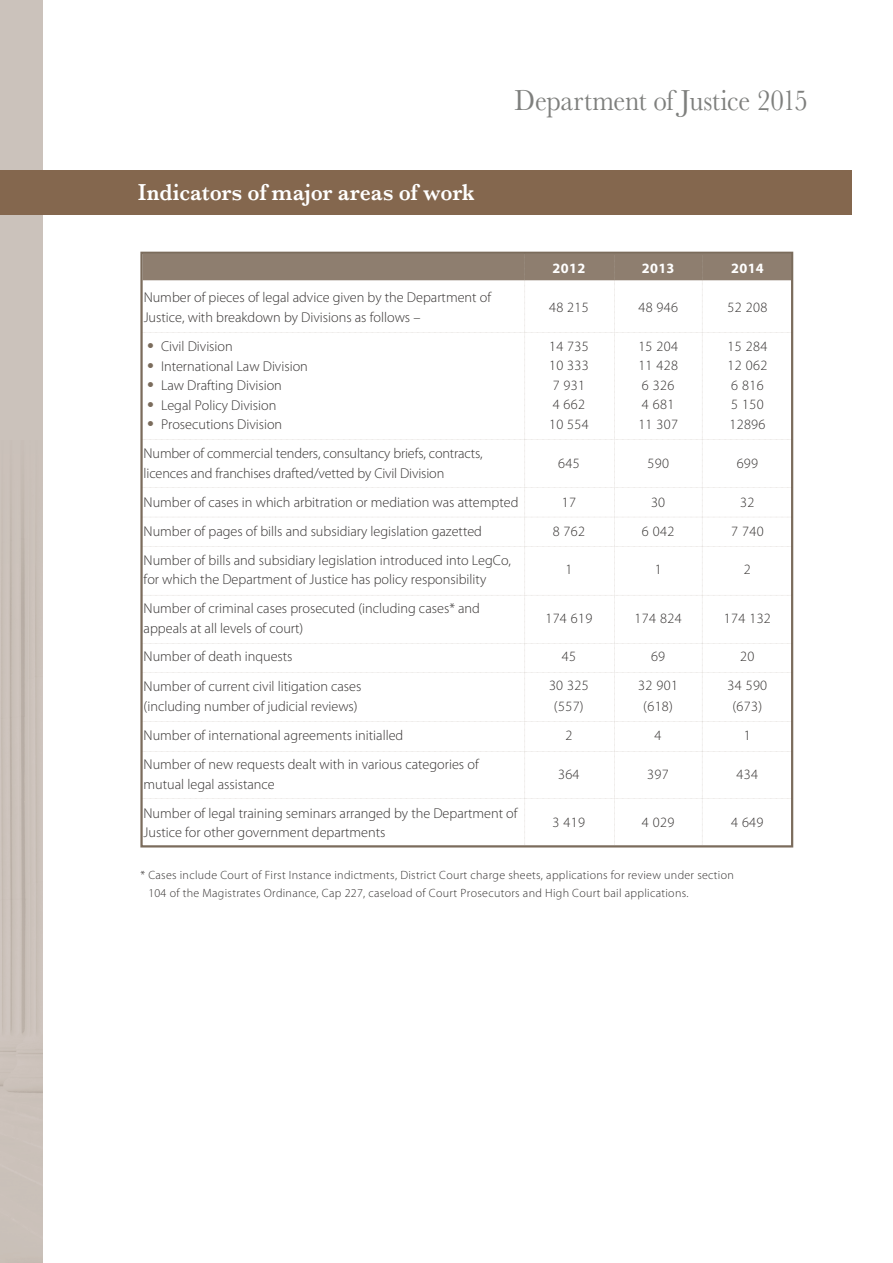
<style>
.page{position:relative;width:893px;height:1263px;background:#fff}
.page>*{position:absolute;margin:0;border:0;box-sizing:border-box;transform-origin:0 0}
.t1{font:30px "Baskerville";letter-spacing:-.01em;color:#7e7f7d;scale:.9 1}
.t2{font:600 24px "Baskerville";color:#fff;scale:.9 1}
.t3{font:300 14.25px/19.5px "Myriad Pro";color:#343130}
.t4{font:300 14.25px/19.5px "Myriad Pro";letter-spacing:.025em;color:#343130}
.t5{font:700 14.25px "Myriad Pro";letter-spacing:.025em;color:#fff}
.t6{font:300 12px/18px "Myriad Pro";letter-spacing:.025em;color:#343130}
.s1{font-family:"M Hei HK Light E Ten B5 H";font-weight:400;color:#7b6c5c}
</style>
<div class="page">
<div style="left:0;top:0;width:43px;height:1263px;background:#cbc2bb"></div>
<img style="left:0;top:494px;width:43px;height:599px">
<div style="left:0;top:170px;width:851px;height:45px;background:#84674e"></div>
<svg style="left:141px;top:252px;width:652px;height:593px"></svg>
<h2 class="t2" style="left:138px;top:178px;width:375px">Indicators of major areas of work</h2>
<h1 class="t1" style="left:515px;top:83px;width:328px">Department of Justice 2015</h1>
<p class="t5" style="left:553px;top:260px;width:34px">2012</p>
<p class="t5" style="left:642px;top:260px;width:34px">2013</p>
<p class="t5" style="left:731px;top:260px;width:34px">2014</p>
<p class="t3" style="left:144px;top:289px;width:349px">Number of pieces of legal advice given by the Department of<br>Justice, with breakdown by Divisions as follows –</p>
<p class="t3" style="left:549px;top:298px;width:41px">48 215</p>
<p class="t3" style="left:638px;top:298px;width:41px">48 946</p>
<p class="t3" style="left:728px;top:298px;width:41px">52 208</p>
<p class="t3" style="left:144px;top:338px;width:166px"><span class="s1">‧</span> Civil Division<br><span class="s1">‧</span> International Law Division <span class="s1">‧</span> Law Drafting Division<br><span class="s1">‧</span> Legal Policy Division<br><span class="s1">‧</span> Prosecutions Division</p>
<p class="t4" style="left:549px;top:337px;width:41px">14 735<br>10 333<br>7 931<br>4 662<br>10 554</p>
<p class="t4" style="left:638px;top:337px;width:41px">15 204<br>11 428<br>6 326<br>4 681<br>11 307</p>
<p class="t4" style="left:728px;top:337px;width:41px">15 284<br>12 062<br>6 816<br>5 150<br>12896</p>
<p class="t3" style="left:144px;top:445px;width:341px">Number of commercial tenders, consultancy briefs, contracts, licences and franchises drafted/vetted by Civil Division</p>
<p class="t3" style="left:558px;top:454px;width:23px">645</p>
<p class="t3" style="left:647px;top:454px;width:23px">590</p>
<p class="t3" style="left:737px;top:454px;width:23px">699</p>
<p class="t3" style="left:144px;top:493px;width:376px">Number of cases in which arbitration or mediation was attempted</p>
<p class="t3" style="left:562px;top:493px;width:16px">17</p>
<p class="t3" style="left:651px;top:493px;width:16px">30</p>
<p class="t3" style="left:740px;top:493px;width:16px">32</p>
<p class="t3" style="left:144px;top:522px;width:340px">Number of pages of bills and subsidiary legislation gazetted</p>
<p class="t3" style="left:553px;top:522px;width:34px">8 762</p>
<p class="t3" style="left:642px;top:522px;width:34px">6 042</p>
<p class="t3" style="left:731px;top:522px;width:34px">7 740</p>
<p class="t3" style="left:144px;top:551px;width:369px">Number of bills and subsidiary legislation introduced into LegCo, for which the Department of Justice has policy responsibility</p>
<p class="t3" style="left:565px;top:561px;width:8px">1</p>
<p class="t3" style="left:655px;top:561px;width:8px">1</p>
<p class="t3" style="left:744px;top:561px;width:8px">2</p>
<p class="t3" style="left:144px;top:599px;width:338px">Number of criminal cases prosecuted (including cases* and appeals at all levels of court)</p>
<p class="t3" style="left:545px;top:609px;width:48px">174 619</p>
<p class="t3" style="left:635px;top:609px;width:48px">174 824</p>
<p class="t3" style="left:724px;top:609px;width:48px">174 132</p>
<p class="t3" style="left:144px;top:648px;width:151px">Number of death inquests</p>
<p class="t3" style="left:562px;top:648px;width:16px">45</p>
<p class="t3" style="left:651px;top:648px;width:16px">69</p>
<p class="t3" style="left:740px;top:648px;width:16px">20</p>
<p class="t3" style="left:144px;top:678px;width:219px">Number of current civil litigation cases (including number of judicial reviews)</p>
<p class="t3" style="left:549px;top:676px;width:41px;line-height:21px;text-align:center">30 325 (557)</p>
<p class="t3" style="left:638px;top:676px;width:41px;line-height:21px;text-align:center">32 901 (618)</p>
<p class="t3" style="left:728px;top:676px;width:41px;line-height:21px;text-align:center">34 590 (673)</p>
<p class="t3" style="left:144px;top:727px;width:261px">Number of international agreements initialled</p>
<p class="t3" style="left:565px;top:727px;width:8px">2</p>
<p class="t3" style="left:655px;top:727px;width:8px">4</p>
<p class="t3" style="left:744px;top:727px;width:8px">1</p>
<p class="t3" style="left:144px;top:756px;width:337px">Number of new requests dealt with in various categories of mutual legal assistance</p>
<p class="t3" style="left:558px;top:765px;width:23px">364</p>
<p class="t3" style="left:647px;top:765px;width:23px">397</p>
<p class="t3" style="left:737px;top:765px;width:23px">434</p>
<p class="t3" style="left:144px;top:804px;width:375px">Number of legal training seminars arranged by the Department of<br>Justice for other government departments</p>
<p class="t3" style="left:553px;top:814px;width:34px">3 419</p>
<p class="t3" style="left:642px;top:814px;width:34px">4 029</p>
<p class="t3" style="left:731px;top:814px;width:34px">4 649</p>
<p class="t6" style="left:148px;top:867px;width:587px;text-indent:-8px">* Cases include Court of First Instance indictments, District Court charge sheets, applications for review under section<br>104 of the Magistrates Ordinance, Cap 227, caseload of Court Prosecutors and High Court bail applications.</p>
</div>
